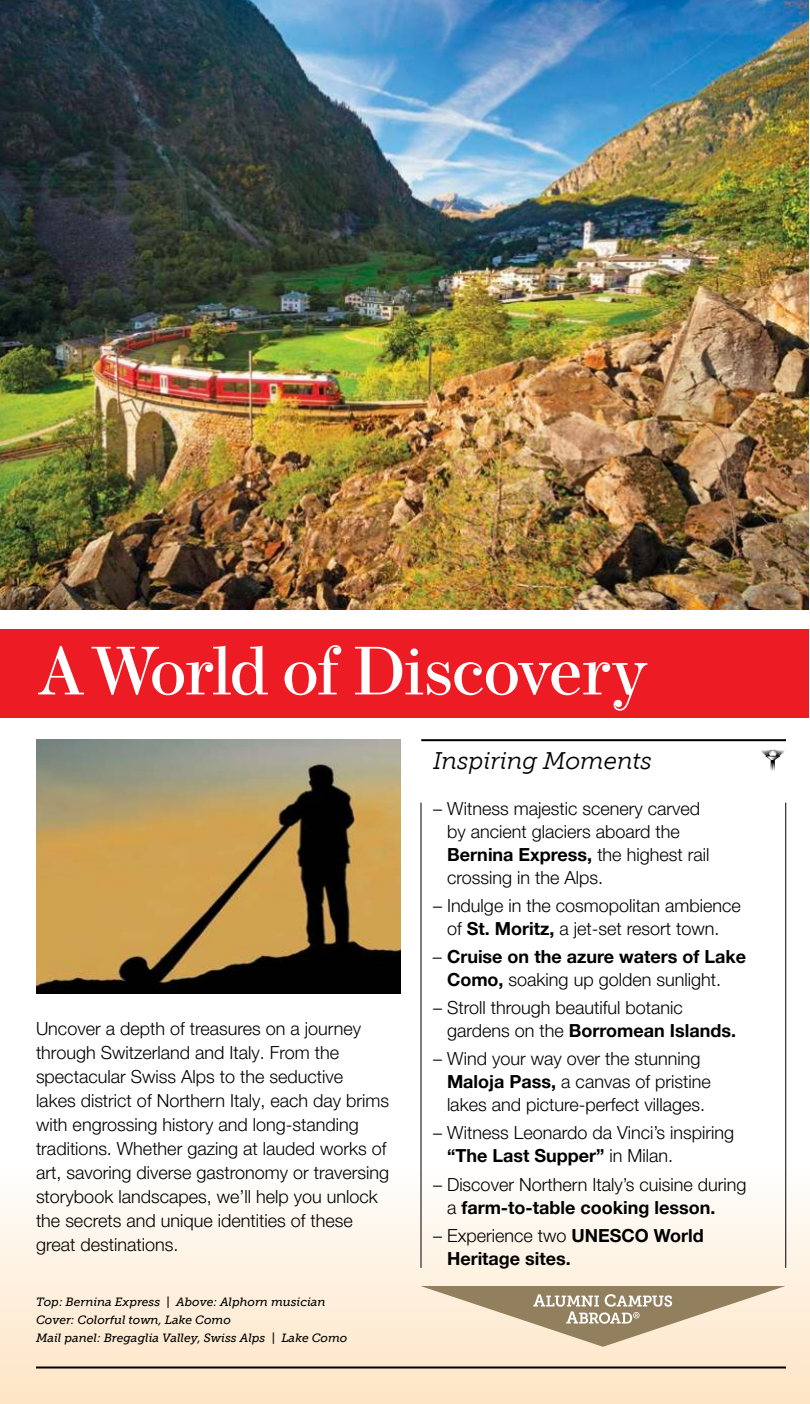
<style>
.page{position:relative;width:810px;height:1404px;background:#fff}
.page>*{position:absolute;margin:0;border:0;box-sizing:border-box;transform-origin:0 0}
.t1{font:500 68px "Operetta 8";letter-spacing:-.015em;color:#fff}
.t2{font:italic 24px "Museo Slab 300";color:#000}
.t3{font:300 18px/24px "Helvetica Neue LT Pro";color:#000}
.t4{font:700 18px/23px "Helvetica Neue LT Pro";color:#000}
.t5{font:italic 12px/18px "Museo Slab 500";color:#000}
.s1{font-weight:700}
.s2{font-weight:300}
</style>
<div class="page">
<img style="left:0;top:1166px;width:810px;height:238px">
<img style="left:0;top:0;width:809px;height:610px">
<img style="left:36px;top:739px;width:365px;height:255px">
<svg style="left:420px;top:1286px;width:366px;height:61px;background:#ccbba0"></svg>
<div style="left:0;top:629px;width:809px;height:89px;background:#ed1c24"></div>
<hr style="left:421px;top:803px;width:1px;height:465px;background:#000">
<hr style="left:785px;top:803px;width:1px;height:465px;background:#000">
<hr style="left:36px;top:1366px;width:750px;height:2px;background:#000">
<hr style="left:421px;top:739px;width:365px;height:2px;background:#000">
<svg style="left:761px;top:750px;width:24px;height:21px"></svg>
<h1 class="t1" style="left:36px;top:655px;width:613px">A World of Discovery</h1>
<p class="t3" style="left:36px;top:1019px;width:355px">Uncover a depth of treasures on a journey through Switzerland and Italy. From the spectacular Swiss Alps to the seductive<br>lakes district of Northern Italy, each day brims with engrossing history and long-standing traditions. Whether gazing at lauded works of art, savoring diverse gastronomy or traversing storybook landscapes, we’ll help you unlock the secrets and unique identities of these great destinations.</p>
<p class="t5" style="left:36px;top:1293px;width:313px">Top: Bernina Express | Above: Alphorn musician<br>Cover: Colorful town, Lake Como<br>Mail panel: Bregaglia Valley, Swiss Alps | Lake Como</p>
<h2 class="t2" style="left:433px;top:752px;width:220px">Inspiring Moments</h2>
<p class="t3" style="left:447px;top:799px;width:264px;line-height:23px;text-indent:-14px">– Witness majestic scenery carved by ancient glaciers aboard the<br><span class="s1">Bernina Express,</span> the highest rail crossing in the Alps.</p>
<p class="t3" style="left:433px;top:896px;width:309px;line-height:23px;text-align:center">– Indulge in the cosmopolitan ambience of <span class="s1">St. Moritz,</span> a jet-set resort town.</p>
<p class="t4" style="left:447px;top:947px;width:301px;text-indent:-14px"><span class="s2">–</span> Cruise on the azure waters of Lake<br>Como, <span class="s2">soaking up golden sunlight.</span></p>
<p class="t3" style="left:447px;top:998px;width:291px;line-height:23px;text-indent:-14px">– Stroll through beautiful botanic gardens on the <span class="s1">Borromean Islands.</span></p>
<p class="t3" style="left:447px;top:1049px;width:265px;line-height:23px;text-indent:-14px">– Wind your way over the stunning<br><span class="s1">Maloja Pass,</span> a canvas of pristine lakes and picture-perfect villages.</p>
<p class="t3" style="left:447px;top:1123px;width:289px;line-height:23px;text-indent:-14px">– Witness Leonardo da Vinci’s inspiring <span class="s1">“The Last Supper”</span> in Milan.</p>
<p class="t3" style="left:447px;top:1174px;width:301px;line-height:23px;text-indent:-14px">– Discover Northern Italy’s cuisine during a <span class="s1">farm-to-table cooking lesson.</span></p>
<p class="t4" style="left:447px;top:1225px;width:258px;text-indent:-14px"><span class="s2">– Experience two</span> UNESCO World<br>Heritage sites.</p>
</div>
